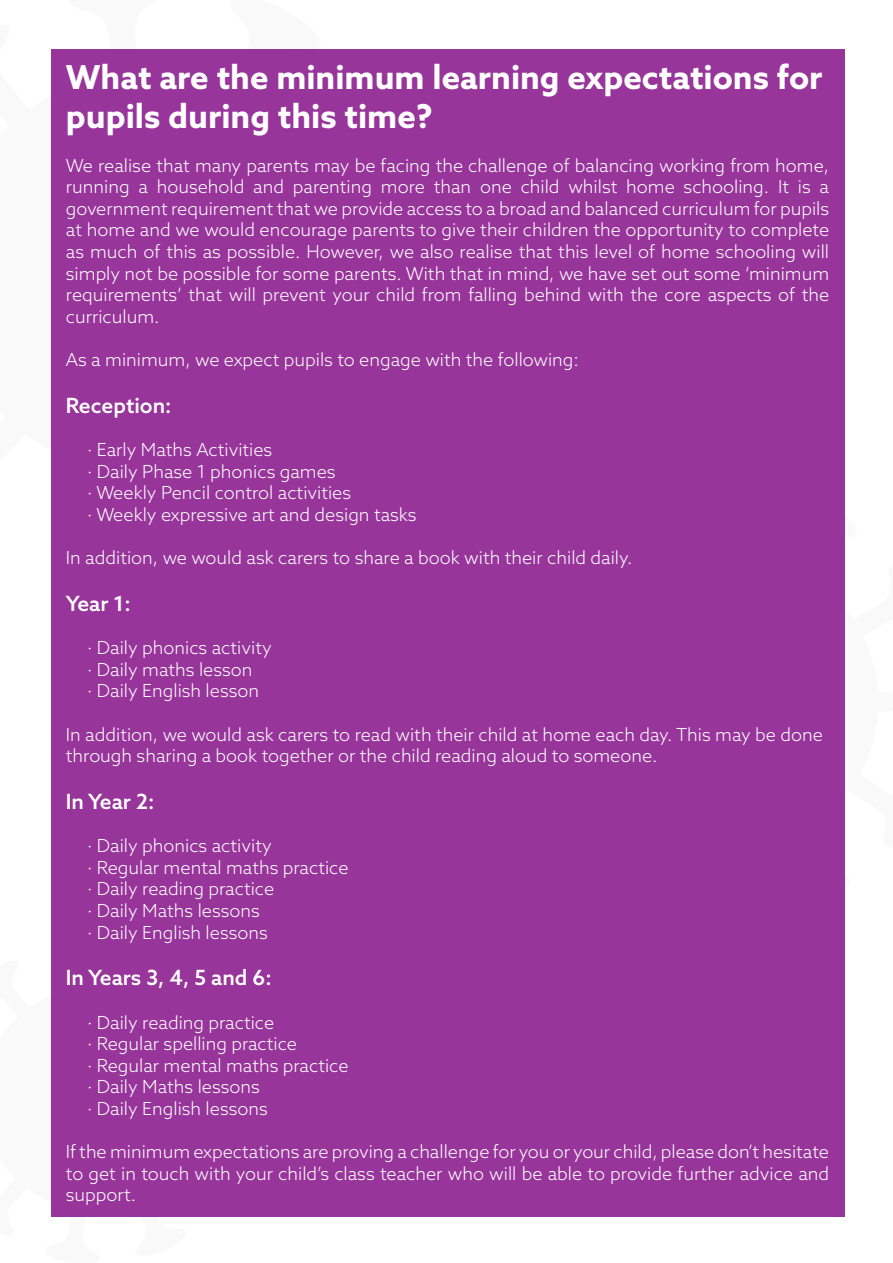
<style>
.page{position:relative;width:893px;height:1263px;background:#fff}
.page>*{position:absolute;margin:0;border:0;box-sizing:border-box;transform-origin:0 0}
.t1{font:700 33px/39.6px "Azo Sans";color:#fff}
.t2{font:500 21px "Azo Sans";color:#fff}
.t3{font:300 18px/21.6px "Azo Sans";color:#fff;text-align:justify}
</style>
<div class="page">
<div style="left:51px;top:49px;width:793px;height:1167px;background:#98359b"></div>
<p class="t1" style="left:66px;top:57px;width:758px">What are the minimum learning expectations for pupils during this time?</p>
<p class="t3" style="left:66px;top:154px;width:765px">We realise that many parents may be facing the challenge of balancing working from home, running a household and parenting more than one child whilst home schooling. It is a government requirement that we provide access to a broad and balanced curriculum for pupils at home and we would encourage parents to give their children the opportunity to complete as much of this as possible. However, we also realise that this level of home schooling will simply not be possible for some parents. With that in mind, we have set out some ‘minimum requirements’ that will prevent your child from falling behind with the core aspects of the curriculum.</p>
<p class="t3" style="left:66px;top:349px;width:515px">As a minimum, we expect pupils to engage with the following:</p>
<p class="t2" style="left:66px;top:391px;width:107px">Reception:</p>
<p class="t3" style="left:87px;top:439px;width:187px">· Early Maths Activities</p>
<p class="t3" style="left:87px;top:460px;width:250px">· Daily Phase 1 phonics games</p>
<p class="t3" style="left:87px;top:482px;width:266px">· Weekly Pencil control activities</p>
<p class="t3" style="left:87px;top:503px;width:331px">· Weekly expressive art and design tasks</p>
<p class="t3" style="left:66px;top:547px;width:568px">In addition, we would ask carers to share a book with their child daily.</p>
<p class="t2" style="left:66px;top:589px;width:66px">Year 1:</p>
<p class="t3" style="left:87px;top:637px;width:186px">· Daily phonics activity</p>
<p class="t3" style="left:87px;top:658px;width:167px">· Daily maths lesson</p>
<p class="t3" style="left:87px;top:680px;width:173px">· Daily English lesson</p>
<p class="t3" style="left:66px;top:723px;width:758px">In addition, we would ask carers to read with their child at home each day. This may be done through sharing a book together or the child reading aloud to someone.</p>
<p class="t2" style="left:66px;top:787px;width:90px">In Year 2:</p>
<p class="t3" style="left:87px;top:835px;width:186px">· Daily phonics activity</p>
<p class="t3" style="left:87px;top:856px;width:263px">· Regular mental maths practice</p>
<p class="t3" style="left:87px;top:878px;width:189px">· Daily reading practice</p>
<p class="t3" style="left:87px;top:899px;width:174px">· Daily Maths lessons</p>
<p class="t3" style="left:87px;top:921px;width:182px">· Daily English lessons</p>
<p class="t2" style="left:66px;top:964px;width:207px">In Years 3, 4, 5 and 6:</p>
<p class="t3" style="left:87px;top:1011px;width:189px">· Daily reading practice</p>
<p class="t3" style="left:87px;top:1033px;width:211px">· Regular spelling practice</p>
<p class="t3" style="left:87px;top:1054px;width:263px">· Regular mental maths practice</p>
<p class="t3" style="left:87px;top:1076px;width:174px">· Daily Maths lessons</p>
<p class="t3" style="left:87px;top:1097px;width:182px">· Daily English lessons</p>
<p class="t3" style="left:66px;top:1141px;width:765px">If the minimum expectations are proving a challenge for you or your child, please don’t hesitate to get in touch with your child’s class teacher who will be able to provide further advice and support.</p>
</div>
